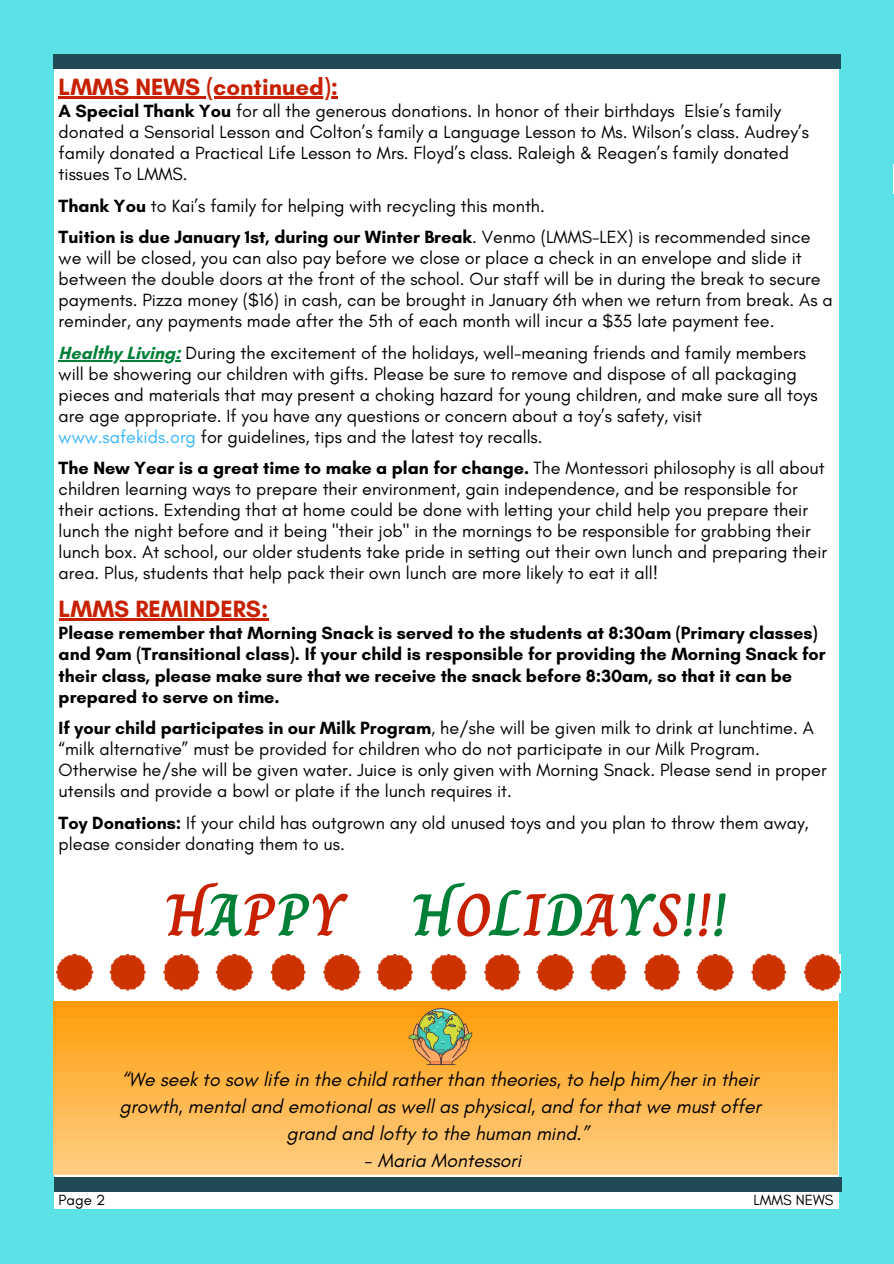
<style>
.page{position:relative;width:894px;height:1264px;background:#fff}
.page>*{position:absolute;margin:0;border:0;box-sizing:border-box;transform-origin:0 0}
.t1{font:700 60px "Charm";color:#c72100}
.t2{font:700 24px "Glacial Indifference";color:#c72100}
.t3{font:italic 19.5px/27px "Glacial Indifference";color:#000;text-align:center}
.t4{font:18px/21px "Glacial Indifference";color:#000}
.t5{font:700 18px/21px "Glacial Indifference";color:#000}
.t6{font:15px "Glacial Indifference";color:#000}
.s1{font-weight:700}
.s2{font-weight:700;color:#008037}
.s3{color:#38b6ff}
.s4{color:#008037}
</style>
<div class="page">
<div style="left:0;top:0;width:893px;height:1263px;background:#5ce1e6"></div>
<div style="left:54px;top:54px;width:785px;height:1155px;background:#fff"></div>
<div style="left:53px;top:54px;width:787px;height:15px;background:#204a55"></div>
<div style="left:54px;top:1177px;width:787px;height:14px;background:#204a55"></div>
<hr style="left:59px;top:96px;width:279px;height:2px;background:#c72100">
<hr style="left:59px;top:360px;width:122px;height:2px;background:#008037">
<hr style="left:59px;top:618px;width:209px;height:2px;background:#c72100">
<img style="left:53px;top:1001px;width:784px;height:173px">
<img style="left:56px;top:954px;width:783px;height:37px">
<svg style="left:408px;top:1007px;width:64px;height:58px;background:#b7a350"></svg>
<p class="t2" style="left:59px;top:72px;width:281px">LMMS NEWS (continued):</p>
<p class="t4" style="left:59px;top:100px;width:751px"><span class="s1">A Special Thank You</span> for all the generous donations. In honor of their birthdays Elsie’s family donated a Sensorial Lesson and Colton’s family a Language Lesson to Ms. Wilson’s class. Audrey’s family donated a Practical Life Lesson to Mrs. Floyd’s class. Raleigh &amp; Reagen’s family donated tissues To LMMS.</p>
<p class="t4" style="left:59px;top:195px;width:487px"><span class="s1">Thank You</span> to Kai’s family for helping with recycling this month.</p>
<h3 class="t4" style="left:59px;top:226px;width:775px"><span class="s1">Tuition is due January 1st, during our Winter Break</span>. Venmo (LMMS-LEX) is recommended since we will be closed, you can also pay before we close or place a check in an envelope and slide it between the double doors at the front of the school. Our staff will be in during the break to secure payments. Pizza money ($16) in cash, can be brought in January 6th when we return from break. As a reminder, any payments made after the 5th of each month will incur a $35 late payment fee.</h3>
<h3 class="t4" style="left:59px;top:342px;width:760px"><span class="s2">Healthy Living:</span> During the excitement of the holidays, well-meaning friends and family members will be showering our children with gifts. Please be sure to remove and dispose of all packaging pieces and materials that may present a choking hazard for young children, and make sure all toys are age appropriate. If you have any questions or concern about a toy’s safety, visit <span class="s3">www.safekids.org</span> for guidelines, tips and the latest toy recalls.</h3>
<h3 class="t4" style="left:59px;top:457px;width:769px"><span class="s1">The New Year is a great time to make a plan for change.</span> The Montessori philosophy is all about children learning ways to prepare their environment, gain independence, and be responsible for their actions. Extending that at home could be done with letting your child help you prepare their lunch the night before and it being "their job" in the mornings to be responsible for grabbing their lunch box. At school, our older students take pride in setting out their own lunch and preparing their area. Plus, students that help pack their own lunch are more likely to eat it all!</h3>
<h3 class="t2" style="left:59px;top:594px;width:211px">LMMS REMINDERS:</h3>
<h3 class="t5" style="left:59px;top:622px;width:768px">Please remember that Morning Snack is served to the students at 8:30am (Primary classes) and 9am (Transitional class). If your child is responsible for providing the Morning Snack for their class, please make sure that we receive the snack before 8:30am, so that it can be prepared to serve on time.</h3>
<h3 class="t4" style="left:59px;top:717px;width:769px"><span class="s1">If your child participates in our Milk Program</span>, he/she will be given milk to drink at lunchtime. A “milk alternative” must be provided for children who do not participate in our Milk Program.<br>Otherwise he/she will be given water. Juice is only given with Morning Snack. Please send in proper utensils and provide a bowl or plate if the lunch requires it.</h3>
<h2 class="t4" style="left:59px;top:811px;width:751px"><span class="s1">Toy Donations:</span> If your child has outgrown any old unused toys and you plan to throw them away, please consider donating them to us.</h2>
<h3 class="t1" style="left:165px;top:869px;width:563px">H<span class="s4">A</span>P<span class="s4">P</span>Y <span class="s4">H</span>O<span class="s4">L</span>I<span class="s4">D</span>A<span class="s4">Y</span>S<span class="s4">!</span>!<span class="s4">!</span></h3>
<h3 class="t3" style="left:120px;top:1065px;width:642px">“We seek to sow life in the child rather than theories, to help him/her in their growth, mental and emotional as well as physical, and for that we must offer grand and lofty to the human mind.”</h3>
<h3 class="t3" style="left:364px;top:1146px;width:158px">- Maria Montessori</h3>
<h1 class="t6" style="left:59px;top:1190px;width:48px">Page 2</h1>
<h1 class="t6" style="left:753px;top:1190px;width:81px">LMMS NEWS</h1>
</div>
